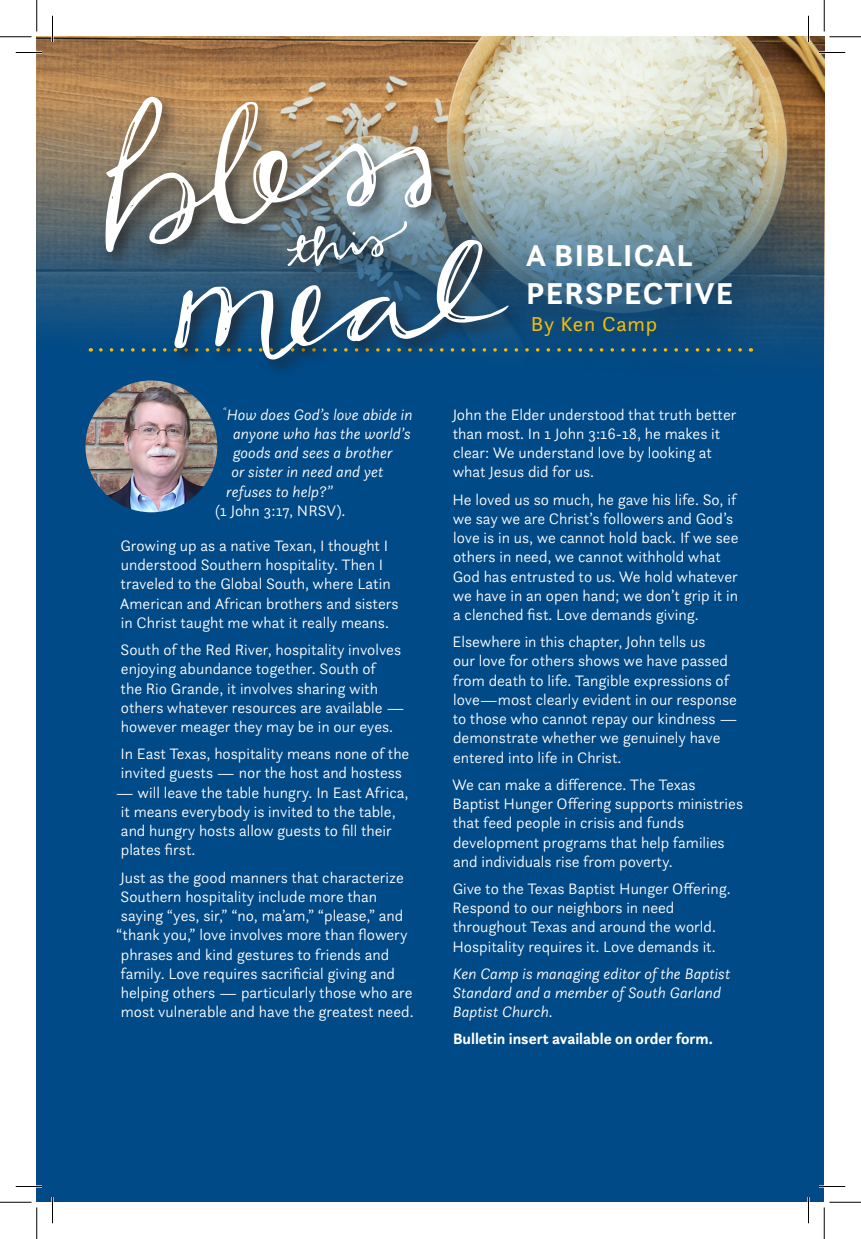
<style>
.page{position:relative;width:861px;height:1239px;background:#fff}
.page>*{position:absolute;margin:0;border:0;box-sizing:border-box;transform-origin:0 0}
.t1{font:700 31.5px/37.8px "Questa Sans";letter-spacing:.04em;color:#fff}
.t2{font:21px "Questa Sans";letter-spacing:.04em;color:#f0bd0b}
.t3{font:300 15.75px/19.2px "Questa Sans";color:#fff}
.t4{font:italic 300 15.75px/19.2px "Questa Sans";color:#fff}
.t5{font:700 15.75px "Questa Sans";color:#fff}
</style>
<div class="page">
<div style="left:37px;top:37px;width:787px;height:1165px;background:#004a87"></div>
<img style="left:37px;top:37px;width:787px;height:350px">
<div style="left:101px;top:92px;width:349px;height:178px;background:#231f20;opacity:.75"></div>
<img style="left:105px;top:97px;width:327px;height:124px">
<div style="left:170px;top:235px;width:356px;height:143px;background:#004a87"></div>
<div style="left:283px;top:218px;width:142px;height:66px;background:#231f20;opacity:.75"></div>
<img style="left:315px;top:212px;width:79px;height:9px">
<svg style="left:101px;top:221px;width:650px;height:139px"></svg>
<img style="left:85px;top:381px;width:132px;height:131px;border-radius:66px">
<hr style="left:16px;top:51px;width:26px;height:3px;background:#fff">
<hr style="left:819px;top:51px;width:26px;height:3px;background:#fff">
<hr style="left:16px;top:1185px;width:26px;height:3px;background:#fff">
<hr style="left:819px;top:1185px;width:26px;height:3px;background:#fff">
<hr style="left:51px;top:16px;width:3px;height:26px;background:#fff">
<hr style="left:51px;top:1197px;width:3px;height:26px;background:#fff">
<hr style="left:807px;top:16px;width:3px;height:26px;background:#fff">
<hr style="left:807px;top:1197px;width:3px;height:26px;background:#fff">
<svg style="left:16px;top:52px;width:26px;height:1px"></svg>
<svg style="left:819px;top:52px;width:26px;height:1px"></svg>
<svg style="left:16px;top:1186px;width:26px;height:1px"></svg>
<svg style="left:819px;top:1186px;width:26px;height:1px"></svg>
<svg style="left:52px;top:16px;width:1px;height:26px"></svg>
<svg style="left:52px;top:1197px;width:1px;height:26px"></svg>
<svg style="left:808px;top:16px;width:1px;height:26px"></svg>
<svg style="left:808px;top:1197px;width:1px;height:26px"></svg>
<hr style="left:0;top:36px;width:32px;height:1px;background:#000">
<hr style="left:830px;top:36px;width:31px;height:1px;background:#000">
<hr style="left:0;top:1202px;width:32px;height:1px;background:#000">
<hr style="left:830px;top:1202px;width:31px;height:1px;background:#000">
<hr style="left:36px;top:0;width:1px;height:32px;background:#000">
<hr style="left:36px;top:1208px;width:1px;height:31px;background:#000">
<hr style="left:824px;top:0;width:1px;height:32px;background:#000">
<hr style="left:824px;top:1208px;width:1px;height:31px;background:#000">
<p class="t4" style="left:223px;top:404px;width:191px"><sup>“</sup>How does God’s love abide in</p>
<p class="t4" style="left:233px;top:424px;width:179px">anyone who has the world’s</p>
<p class="t4" style="left:233px;top:443px;width:161px">goods and sees a brother</p>
<p class="t4" style="left:231px;top:462px;width:154px">or sister in need and yet</p>
<p class="t4" style="left:226px;top:481px;width:108px">refuses to help?”</p>
<p class="t3" style="left:215px;top:501px;width:132px">(1 John 3:17, NRSV).</p>
<p class="t3" style="left:120px;top:536px;width:280px">Growing up as a native Texan, I thought I understood Southern hospitality. Then I traveled to the Global South, where Latin American and African brothers and sisters in Christ taught me what it really means.</p>
<p class="t3" style="left:121px;top:640px;width:285px">South of the Red River, hospitality involves enjoying abundance together. South of<br>the Rio Grande, it involves sharing with others whatever resources are available — however meager they may be in our eyes.</p>
<p class="t3" style="left:121px;top:744px;width:290px">In East Texas, hospitality means none of the invited guests — nor the host and hostess</p>
<p class="t3" style="left:121px;top:782px;width:289px;text-indent:-5px">— will leave the table hungry. In East Africa, it means everybody is invited to the table, and hungry hosts allow guests to fill their plates first.</p>
<p class="t3" style="left:121px;top:867px;width:285px">Just as the good manners that characterize</p>
<p class="t3" style="left:121px;top:886px;width:258px">Southern hospitality include more than</p>
<p class="t3" style="left:121px;top:906px;width:284px">saying “yes, sir,” “no, ma’am,” “please,” and</p>
<p class="t3" style="left:116px;top:925px;width:293px">“thank you,” love involves more than flowery</p>
<p class="t3" style="left:121px;top:944px;width:270px">phrases and kind gestures to friends and</p>
<p class="t3" style="left:121px;top:963px;width:276px">family. Love requires sacrificial giving and</p>
<p class="t3" style="left:121px;top:983px;width:293px">helping others — particularly those who are</p>
<p class="t3" style="left:121px;top:1002px;width:294px">most vulnerable and have the greatest need.</p>
<p class="t1" style="left:526px;top:236px;width:209px">A BIBLICAL<br>PERSPECTIVE</p>
<p class="t2" style="left:531px;top:310px;width:128px">By Ken Camp</p>
<p class="t3" style="left:453px;top:404px;width:285px">John the Elder understood that truth better than most. In 1 John 3:16-18, he makes it clear: We understand love by looking at what Jesus did for us.</p>
<p class="t3" style="left:453px;top:489px;width:287px">He loved us so much, he gave his life. So, if we say we are Christ’s followers and God’s love is in us, we cannot hold back. If we see others in need, we cannot withhold what God has entrusted to us. We hold whatever we have in an open hand; we don’t grip it in a clenched fist. Love demands giving.</p>
<p class="t3" style="left:453px;top:632px;width:286px">Elsewhere in this chapter, John tells us<br>our love for others shows we have passed from death to life. Tangible expressions of love—most clearly evident in our response to those who cannot repay our kindness — demonstrate whether we genuinely have entered into life in Christ.</p>
<p class="t3" style="left:452px;top:774px;width:292px">We can make a difference. The Texas Baptist Hunger Offering supports ministries that feed people in crisis and funds development programs that help families and individuals rise from poverty.</p>
<p class="t3" style="left:453px;top:879px;width:280px">Give to the Texas Baptist Hunger Offering.<br>Respond to our neighbors in need throughout Texas and around the world.<br>Hospitality requires it. Love demands it.</p>
<p class="t4" style="left:453px;top:963px;width:279px">Ken Camp is managing editor of the Baptist<br>Standard and a member of South Garland<br>Baptist Church.</p>
<p class="t5" style="left:453px;top:1029px;width:261px">Bulletin insert available on order form.</p>
</div>
